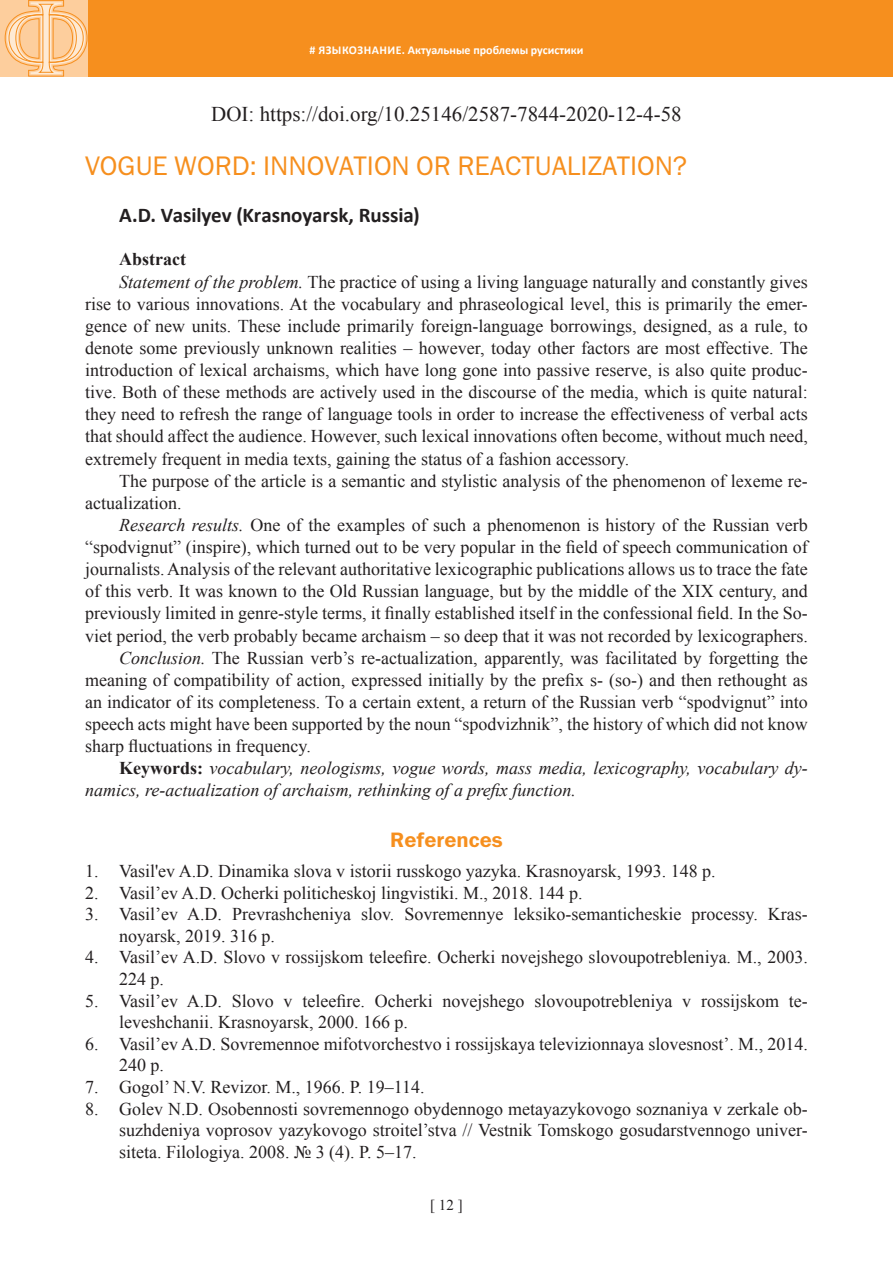
<style>
.page{position:relative;width:893px;height:1263px;background:#fff}
.page>*{position:absolute;margin:0;border:0;box-sizing:border-box;transform-origin:0 0}
.t1{font:27px "ez Franklin Goth";color:#f68f1e}
.t2{font:21px "Times New Roman";color:#231f20}
.t3{font:700 21px "Calibri";color:#231f20}
.t4{font:21px "ez Franklin Goth Demi";color:#f68f1e}
.t5{font:18px/21.6px "Times New Roman";color:#231f20}
.t6{font:italic 18px "Times New Roman";color:#231f20}
.t7{font:700 18px "Times New Roman";color:#231f20}
.t8{font:15px "Times New Roman";color:#231f20}
.t9{font:700 12px "Calibri";color:#fff}
.s1{font-style:italic}
.s2{font-weight:700;font-style:normal}
</style>
<div class="page">
<div style="left:0;top:0;width:893px;height:77px;background:#f68f1e"></div>
<div style="left:0;top:0;width:88px;height:77px;background:#fdce9d"></div>
<svg style="left:4px;top:0;width:84px;height:77px"></svg>
<p class="t9" style="left:309px;top:43px;width:41px"># Языкознание</p>
<p class="t9" style="left:402px;top:43px;width:183px">. Актуальные проблемы русистики</p>
<p class="t2" style="left:211px;top:100px;width:472px">DOI: https://doi.org/10.25146/2587-7844-2020-12-4-58</p>
<h1 class="t1" style="left:85px;top:151px;width:604px">VOGUE WORD: INNOVATION OR REACTUALIZATION?</h1>
<p class="t3" style="left:119px;top:201px;width:302px">A.D. Vasilyev (Krasnoyarsk, Russia)</p>
<p class="t7" style="left:119px;top:247px;width:68px">Abstract</p>
<p class="t5" style="left:119px;top:270px;width:690px"><span class="s1">Statement of the problem.</span> The practice of using a living language naturally and constantly gives</p>
<p class="t5" style="left:85px;top:293px;width:724px">rise to various innovations. At the vocabulary and phraseological level, this is primarily the emer-</p>
<p class="t5" style="left:85px;top:315px;width:724px">gence of new units. These include primarily foreign-language borrowings, designed, as a rule, to</p>
<p class="t5" style="left:85px;top:337px;width:724px">denote some previously unknown realities – however, today other factors are most effective. The</p>
<p class="t5" style="left:85px;top:359px;width:724px">introduction of lexical archaisms, which have long gone into passive reserve, is also quite produc-</p>
<p class="t5" style="left:85px;top:381px;width:724px">tive. Both of these methods are actively used in the discourse of the media, which is quite natural:</p>
<p class="t5" style="left:85px;top:403px;width:724px">they need to refresh the range of language tools in order to increase the effectiveness of verbal acts</p>
<p class="t5" style="left:85px;top:425px;width:724px">that should affect the audience. However, such lexical innovations often become, without much need,</p>
<p class="t5" style="left:85px;top:447px;width:546px">extremely frequent in media texts, gaining the status of a fashion accessory.</p>
<p class="t5" style="left:119px;top:470px;width:690px">The purpose of the article is a semantic and stylistic analysis of the phenomenon of lexeme re-</p>
<p class="t5" style="left:85px;top:492px;width:98px">actualization.</p>
<p class="t5" style="left:119px;top:514px;width:690px"><span class="s1">Research results.</span> One of the examples of such a phenomenon is history of the Russian verb</p>
<p class="t5" style="left:85px;top:536px;width:724px">“spodvignut” (inspire), which turned out to be very popular in the field of speech communication of</p>
<p class="t5" style="left:85px;top:558px;width:724px">journalists. Analysis of the relevant authoritative lexicographic publications allows us to trace the fate</p>
<p class="t5" style="left:85px;top:580px;width:724px">of this verb. It was known to the Old Russian language, but by the middle of the XIX century, and</p>
<p class="t5" style="left:85px;top:602px;width:724px">previously limited in genre-style terms, it finally established itself in the confessional field. In the So-</p>
<p class="t5" style="left:85px;top:624px;width:724px">viet period, the verb probably became archaism – so deep that it was not recorded by lexicographers.</p>
<p class="t5" style="left:119px;top:646px;width:690px"><span class="s1">Conclusion.</span> The Russian verb’s re-actualization, apparently, was facilitated by forgetting the</p>
<p class="t5" style="left:85px;top:669px;width:724px">meaning of compatibility of action, expressed initially by the prefix s- (so-) and then rethought as</p>
<p class="t5" style="left:85px;top:691px;width:724px">an indicator of its completeness. To a certain extent, a return of the Russian verb “spodvignut” into</p>
<p class="t5" style="left:85px;top:713px;width:724px">speech acts might have been supported by the noun “spodvizhnik”, the history of which did not know</p>
<p class="t5" style="left:85px;top:735px;width:227px">sharp fluctuations in frequency.</p>
<p class="t6" style="left:119px;top:756px;width:690px"><span class="s2">Keywords:</span> vocabulary, neologisms, vogue words, mass media, lexicography, vocabulary dy-</p>
<p class="t6" style="left:85px;top:778px;width:492px">namics, re-actualization of archaism, rethinking of a prefix function.</p>
<p class="t4" style="left:390px;top:828px;width:114px">References</p>
<p class="t5" style="left:85px;top:860px;width:632px">1. Vasil'ev A.D. Dinamika slova v istorii russkogo yazyka. Krasnoyarsk, 1993. 148 p.</p>
<p class="t5" style="left:85px;top:881px;width:499px">2. Vasil’ev A.D. Ocherki politicheskoj lingvistiki. M., 2018. 144 p.</p>
<p class="t5" style="left:119px;top:903px;width:690px;text-indent:-34px">3. Vasil’ev A.D. Prevrashcheniya slov. Sovremennye leksiko-semanticheskie processy. Kras&shy;noyarsk, 2019. 316 p.</p>
<p class="t5" style="left:119px;top:946px;width:690px;text-indent:-34px">4. Vasil’ev A.D. Slovo v rossijskom teleefire. Ocherki novejshego slovoupotrebleniya. M., 2003.<br>224 p.</p>
<p class="t5" style="left:119px;top:989px;width:690px;text-indent:-34px">5. Vasil’ev A.D. Slovo v teleefire. Ocherki novejshego slovoupotrebleniya v rossijskom te&shy;leveshchanii. Krasnoyarsk, 2000. 166 p.</p>
<p class="t5" style="left:119px;top:1033px;width:690px;text-indent:-34px">6. Vasil’ev A.D. Sovremennoe mifotvorchestvo i rossijskaya televizionnaya slovesnost’. M., 2014.<br>240 p.</p>
<p class="t5" style="left:85px;top:1076px;width:341px">7. Gogol’ N.V. Revizor. M., 1966. P. 19–114.</p>
<p class="t5" style="left:119px;top:1097px;width:690px;text-align:justify;text-indent:-34px">8. Golev N.D. Osobennosti sovremennogo obydennogo metayazykovogo soznaniya v zerkale ob&shy;suzhdeniya voprosov yazykovogo stroitel’stva // Vestnik Tomskogo gosudarstvennogo univer&shy;siteta. Filologiya. 2008. № 3 (4). P. 5–17.</p>
<p class="t8" style="left:430px;top:1194px;width:34px">[ 12 ]</p>
</div>
